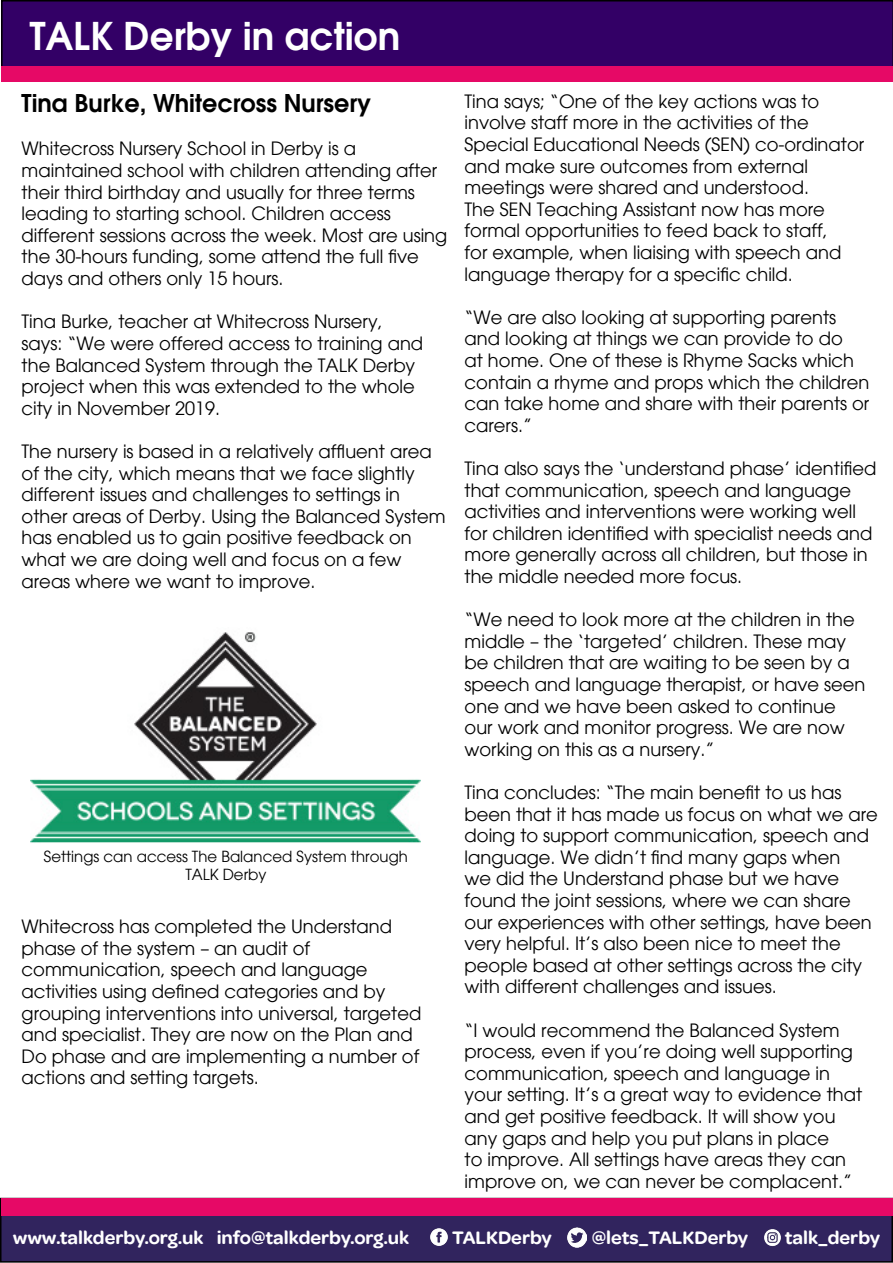
<style>
.page{position:relative;width:893px;height:1263px;background:#fff}
.page>*{position:absolute;margin:0;border:0;box-sizing:border-box;transform-origin:0 0}
.t1{font:600 37.5px "Avant Garde";color:#fff}
.t2{font:600 24px "Avant Garde";color:#000}
.t3{font:600 19.5px "Omnes";color:#fff}
.t4{font:18px/21.6px "Avant Garde";color:#000}
.t5{font:15px/18px "Avant Garde";color:#000;text-align:center}
</style>
<div class="page">
<div style="left:1px;top:1198px;width:891px;height:64px;background:#31245e"></div>
<div style="left:0;top:1198px;width:893px;height:64px;border:2px solid #000"></div>
<div style="left:1px;top:1198px;width:892px;height:17px;background:#e60966"></div>
<img style="left:430px;top:1228px;width:18px;height:18px">
<img style="left:764px;top:1229px;width:17px;height:18px">
<img style="left:568px;top:1228px;width:19px;height:19px">
<img style="left:31px;top:632px;width:390px;height:211px">
<div style="left:1px;top:0;width:892px;height:82px;background:#306"></div>
<div style="left:2px;top:66px;width:891px;height:16px;background:#e60966"></div>
<h1 class="t1" style="left:30px;top:12px;width:372px">TALK Derby in action</h1>
<h2 class="t2" style="left:22px;top:88px;width:351px">Tina Burke, Whitecross Nursery</h2>
<p class="t4" style="left:22px;top:138px;width:427px">Whitecross Nursery School in Derby is a maintained school with children attending after their third birthday and usually for three terms leading to starting school. Children access different sessions across the week. Most are using the 30-hours funding, some attend the full five days and others only 15 hours.</p>
<p class="t4" style="left:22px;top:311px;width:403px">Tina Burke, teacher at Whitecross Nursery, says: “We were offered access to training and the Balanced System through the TALK Derby project when this was extended to the whole city in November 2019.</p>
<p class="t4" style="left:22px;top:440px;width:426px">The nursery is based in a relatively affluent area of the city, which means that we face slightly different issues and challenges to settings in other areas of Derby. Using the Balanced System has enabled us to gain positive feedback on what we are doing well and focus on a few areas where we want to improve.</p>
<p class="t5" style="left:44px;top:847px;width:365px">Settings can access The Balanced System through<br>TALK Derby</p>
<p class="t4" style="left:22px;top:916px;width:401px">Whitecross has completed the Understand phase of the system – an audit of communication, speech and language activities using defined categories and by grouping interventions into universal, targeted and specialist. They are now on the Plan and Do phase and are implementing a number of actions and setting targets.</p>
<p class="t4" style="left:465px;top:90px;width:401px">Tina says; “One of the key actions was to involve staff more in the activities of the Special Educational Needs (SEN) co-ordinator and make sure outcomes from external meetings were shared and understood.<br>The SEN Teaching Assistant now has more formal opportunities to feed back to staff,<br>for example, when liaising with speech and language therapy for a specific child.</p>
<p class="t4" style="left:465px;top:306px;width:406px">“We are also looking at supporting parents and looking at things we can provide to do<br>at home. One of these is Rhyme Sacks which contain a rhyme and props which the children can take home and share with their parents or carers.”</p>
<p class="t4" style="left:465px;top:458px;width:413px">Tina also says the ‘understand phase’ identified that communication, speech and language activities and interventions were working well for children identified with specialist needs and more generally across all children, but those in the middle needed more focus.</p>
<p class="t4" style="left:465px;top:609px;width:402px">“We need to look more at the children in the middle – the ‘targeted’ children. These may be children that are waiting to be seen by a speech and language therapist, or have seen one and we have been asked to continue our work and monitor progress. We are now working on this as a nursery.”</p>
<p class="t4" style="left:465px;top:782px;width:415px">Tina concludes: “The main benefit to us has been that it has made us focus on what we are doing to support communication, speech and language. We didn’t find many gaps when<br>we did the Understand phase but we have found the joint sessions, where we can share our experiences with other settings, have been very helpful. It’s also been nice to meet the people based at other settings across the city with different challenges and issues.</p>
<p class="t4" style="left:465px;top:1019px;width:399px">“I would recommend the Balanced System process, even if you’re doing well supporting communication, speech and language in your setting. It’s a great way to evidence that and get positive feedback. It will show you any gaps and help you put plans in place<br>to improve. All settings have areas they can improve on, we can never be complacent.”</p>
<p class="t3" style="left:13px;top:1226px;width:398px">www.talkderby.org.uk info@talkderby.org.uk</p>
<p class="t3" style="left:452px;top:1226px;width:101px">TALKDerby</p>
<p class="t3" style="left:592px;top:1226px;width:158px">@lets_TALKDerby</p>
<p class="t3" style="left:785px;top:1226px;width:97px">talk_derby</p>
</div>
